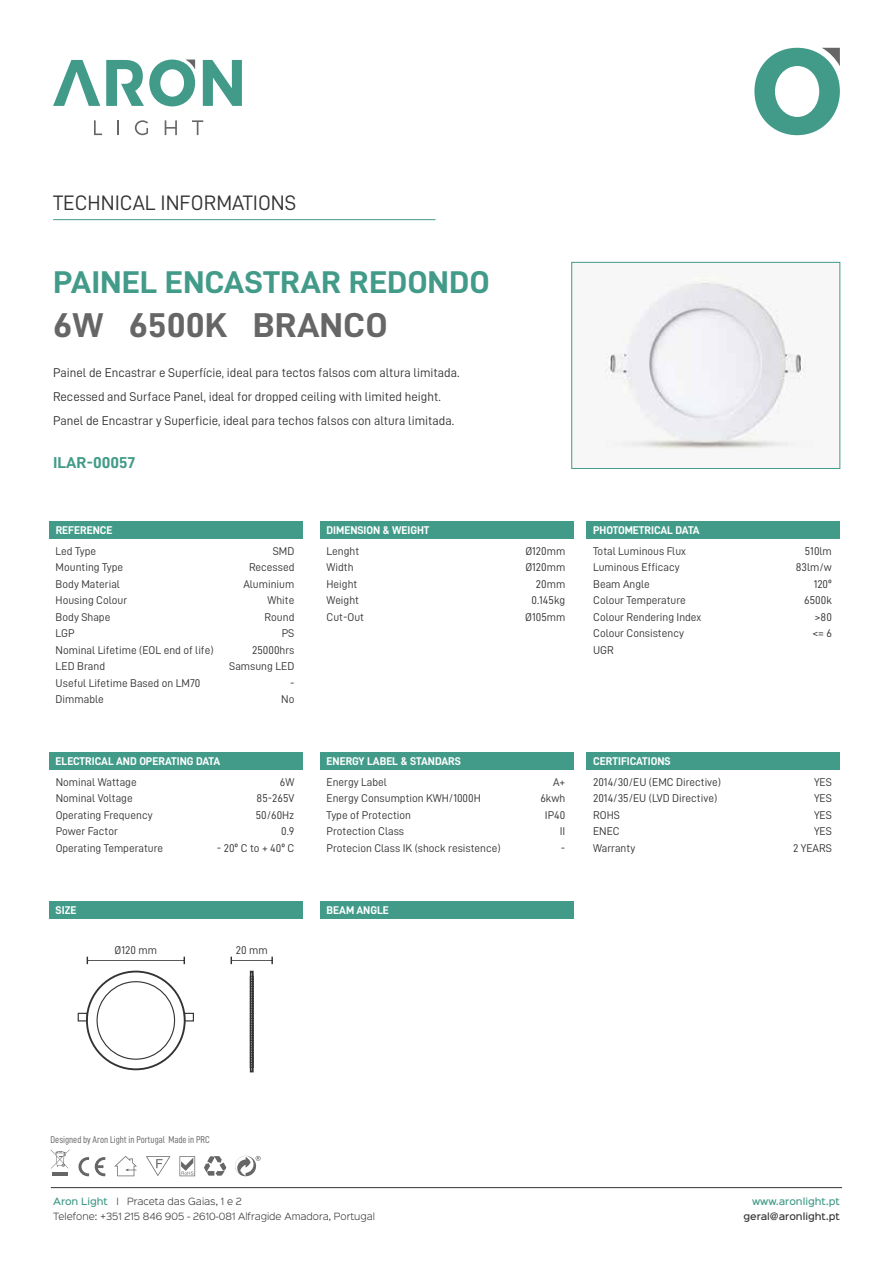
<style>
.page{position:relative;width:893px;height:1263px;background:#fff}
.page>*{position:absolute;margin:0;border:0;box-sizing:border-box;transform-origin:0 0}
.t1{font:34.5px "D DIN Bold";color:#666;scale:1.08 1}
.t2{font:31.5px "D DIN Bold";color:#429b89;scale:1.08 1}
.t3{font:21px "D DIN";color:#333}
.t4{font:15.75px "D DIN Bold";color:#429b89;scale:1.08 1}
.t5{font:12.75px/24px "D DIN";color:#333}
.t6{font:11.25px/16.5px "D DIN";color:#333}
.t7{font:11.25px "D DIN Bold";color:#fff}
.t8{font:9.9px "D DIN Condensed";color:#666}
.t9{font:300 9px/15px "Sinkin Sans 300";color:#333}
.t10{font:500 9px "Sinkin Sans 500";color:#333}
.t11{font:500 9px "Sinkin Sans 500";color:#429b89}
.s1{font-family:"Sinkin Sans 500";font-weight:500;color:#429b89}
</style>
<div class="page">
<svg style="left:203px;top:60px;width:39px;height:46px"></svg>
<svg style="left:53px;top:60px;width:47px;height:46px"></svg>
<svg style="left:106px;top:60px;width:89px;height:46px"></svg>
<svg style="left:94px;top:120px;width:8px;height:15px"></svg>
<svg style="left:117px;top:120px;width:2px;height:15px"></svg>
<svg style="left:135px;top:120px;width:13px;height:15px"></svg>
<svg style="left:165px;top:120px;width:12px;height:15px"></svg>
<svg style="left:192px;top:120px;width:11px;height:15px"></svg>
<svg style="left:754px;top:48px;width:86px;height:87px"></svg>
<hr style="left:51px;top:1187px;width:791px;height:1px;background:#333">
<img style="left:605px;top:275px;width:201px;height:174px">
<div style="left:49px;top:522px;width:253px;height:17px;background:#429b89"></div>
<hr style="left:53px;top:219px;width:382px;height:1px;background:#429b89">
<div style="left:571px;top:262px;width:269px;height:207px;border:1px solid #429b89"></div>
<div style="left:320px;top:522px;width:253px;height:17px;background:#429b89"></div>
<div style="left:586px;top:522px;width:254px;height:17px;background:#429b89"></div>
<div style="left:49px;top:753px;width:253px;height:17px;background:#429b89"></div>
<div style="left:320px;top:753px;width:253px;height:17px;background:#429b89"></div>
<div style="left:586px;top:753px;width:254px;height:17px;background:#429b89"></div>
<svg style="left:179px;top:1156px;width:16px;height:20px"></svg>
<svg style="left:146px;top:1156px;width:25px;height:20px"></svg>
<svg style="left:204px;top:1156px;width:22px;height:20px"></svg>
<svg style="left:114px;top:1156px;width:23px;height:20px"></svg>
<svg style="left:78px;top:1157px;width:11px;height:19px"></svg>
<svg style="left:95px;top:1157px;width:10px;height:19px"></svg>
<hr style="left:52px;top:1172px;width:16px;height:4px;background:#666">
<svg style="left:51px;top:1149px;width:19px;height:19px"></svg>
<svg style="left:235px;top:1156px;width:26px;height:20px"></svg>
<div style="left:49px;top:901px;width:253px;height:17px;background:#429b89"></div>
<div style="left:320px;top:901px;width:253px;height:17px;background:#429b89"></div>
<svg style="left:87px;top:957px;width:98px;height:7px"></svg>
<svg style="left:231px;top:957px;width:42px;height:7px"></svg>
<div style="left:250px;top:971px;width:4px;height:101px;border:2px solid #333"></div>
<div style="left:250px;top:976px;width:4px;height:92px;border:1px solid #333"></div>
<svg style="left:250px;top:979px;width:4px;height:89px"></svg>
<div style="left:78px;top:1013px;width:10px;height:8px;border:1px solid #333"></div>
<div style="left:184px;top:1013px;width:10px;height:8px;border:1px solid #333"></div>
<div style="left:86px;top:970px;width:100px;height:100px;border:2px solid #333;border-radius:50%"></div>
<div style="left:97px;top:981px;width:78px;height:79px;border:1px solid #333;border-radius:50%"></div>
<h3 class="t3" style="left:53px;top:191px;width:245px">TECHNICAL INFORMATIONS</h3>
<h2 class="t2" style="left:53px;top:265px;width:406px">PAINEL ENCASTRAR REDONDO</h2>
<h1 class="t1" style="left:53px;top:306px;width:311px">6W 6500K BRANCO</h1>
<p class="t5" style="left:53px;top:360px;width:408px">Painel de Encastrar e Superfície, ideal para tectos falsos com altura limitada.<br>Recessed and Surface Panel, ideal for dropped ceiling with limited height.<br>Panel de Encastrar y Superficie, ideal para techos falsos con altura limitada.</p>
<h3 class="t4" style="left:53px;top:454px;width:78px">ILAR-00057</h3>
<p class="t7" style="left:56px;top:524px;width:58px">REFERENCE</p>
<p class="t7" style="left:327px;top:524px;width:104px">DIMENSION &amp; WEIGHT</p>
<p class="t7" style="left:593px;top:524px;width:108px">PHOTOMETRICAL DATA</p>
<p class="t6" style="left:56px;top:542px;width:159px">Led Type<br>Mounting Type<br>Body Material<br>Housing Colour<br>Body Shape<br>LGP<br>Nominal Lifetime (EOL end of life)<br>LED Brand<br>Useful Lifetime Based on LM70<br>Dimmable</p>
<p class="t6" style="left:229px;top:542px;width:67px;text-align:right">SMD<br>Recessed<br>Aluminium<br>White<br>Round<br>PS<br>25000hrs<br>Samsung LED -<br>No</p>
<p class="t6" style="left:327px;top:542px;width:39px">Lenght<br>Width<br>Height<br>Weight<br>Cut-Out</p>
<p class="t6" style="left:525px;top:542px;width:42px;text-align:right">Ø120mm<br>Ø120mm<br>20mm<br>0.145kg<br>Ø105mm</p>
<p class="t6" style="left:593px;top:542px;width:110px">Total Luminous Flux<br>Luminous Efficacy<br>Beam Angle<br>Colour Temperature<br>Colour Rendering Index<br>Colour Consistency<br>UGR</p>
<p class="t6" style="left:796px;top:542px;width:38px;text-align:right">510lm<br>83lm/w<br>120º<br>6500k &gt;80<br>&lt;= 6</p>
<p class="t7" style="left:56px;top:755px;width:166px">ELECTRICAL AND OPERATING DATA</p>
<p class="t7" style="left:327px;top:755px;width:136px">ENERGY LABEL &amp; STANDARS</p>
<p class="t7" style="left:593px;top:755px;width:79px">CERTIFICATIONS</p>
<p class="t6" style="left:56px;top:773px;width:109px">Nominal Wattage<br>Nominal Voltage<br>Operating Frequency<br>Power Factor<br>Operating Temperature</p>
<p class="t6" style="left:256px;top:773px;width:40px;text-align:right">6W<br>85-265V<br>50/60Hz<br>0.9</p>
<p class="t6" style="left:217px;top:839px;width:79px">- 20º C to + 40º C</p>
<p class="t6" style="left:327px;top:773px;width:176px">Energy Label<br>Energy Consumption KWH/1000H<br>Type of Protection<br>Protection Class<br>Protecion Class IK (shock resistence)</p>
<p class="t6" style="left:540px;top:773px;width:27px;text-align:right">A+<br>6kwh<br>IP40<br>II<br>-</p>
<p class="t6" style="left:593px;top:773px;width:129px">2014/30/EU (EMC Directive)<br>2014/35/EU (LVD Directive)<br>ROHS<br>ENEC<br>Warranty</p>
<p class="t6" style="left:793px;top:773px;width:40px;text-align:right">YES<br>YES<br>YES<br>YES<br>2 YEARS</p>
<p class="t7" style="left:56px;top:903px;width:22px">SIZE</p>
<p class="t7" style="left:327px;top:903px;width:64px">BEAM ANGLE</p>
<p class="t6" style="left:115px;top:942px;width:44px">Ø120 mm</p>
<p class="t6" style="left:236px;top:942px;width:33px">20 mm</p>
<p class="t8" style="left:51px;top:1134px;width:161px">Designed by Aron Light in Portugal Made in PRC</p>
<p class="t9" style="left:53px;top:1193px;width:323px"><span class="s1">Aron Light</span> I Praceta das Gaias, 1 e 2<br>Telefone: +351 215 846 905 - 2610-081 Alfragide Amadora, Portugal</p>
<p class="t11" style="left:752px;top:1194px;width:89px">www.aronlight.pt</p>
<p class="t10" style="left:743px;top:1209px;width:98px">geral@aronlight.pt</p>
</div>
